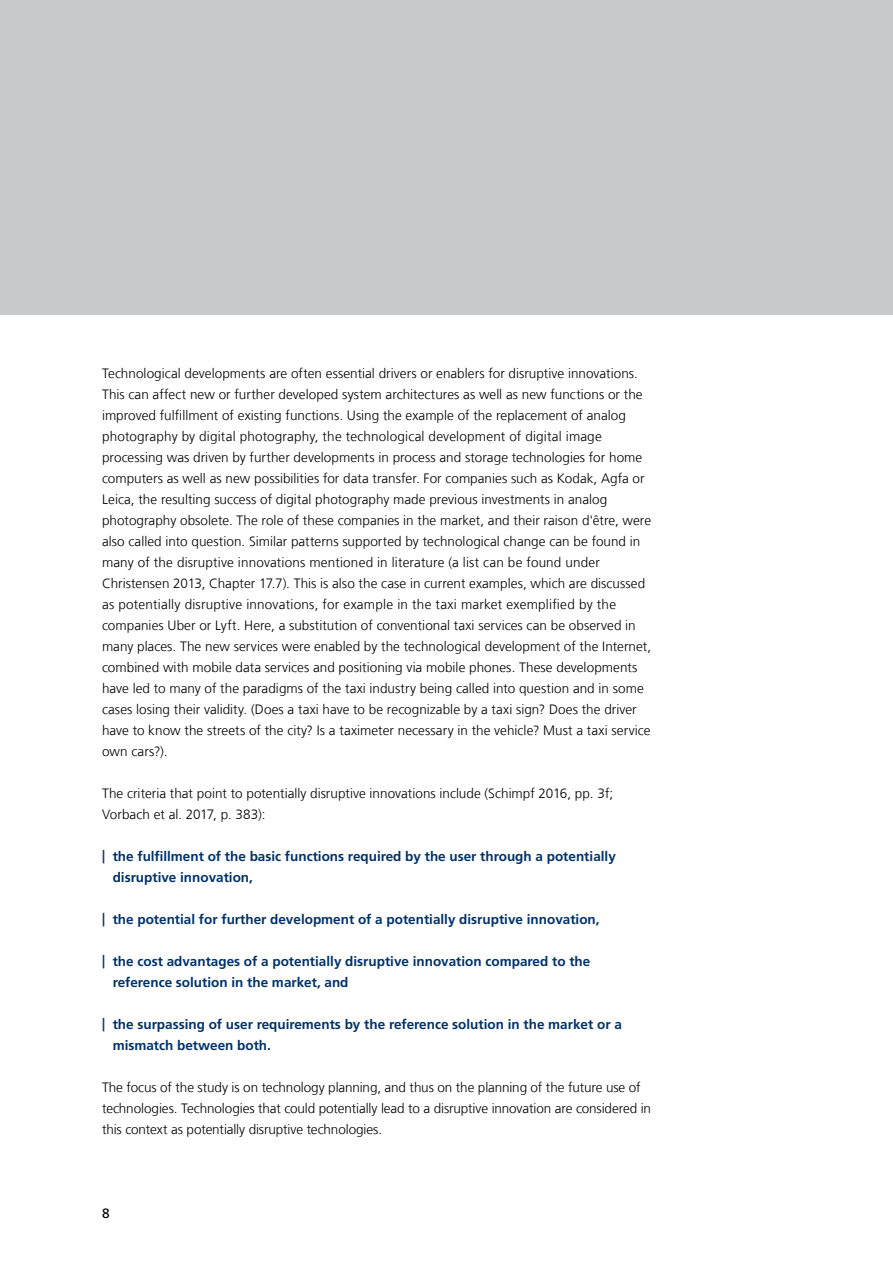
<style>
.page{position:relative;width:893px;height:1263px;background:#fff}
.page>*{position:absolute;margin:0;border:0;box-sizing:border-box;transform-origin:0 0}
.t1{font:300 13.5px/21px "Frutiger LT Com";letter-spacing:.005em;color:#000}
.t2{font:700 13.5px/21px "Frutiger LT Com";color:#003269}
.t3{font:13.5px "Frutiger LT Com";color:#000}
</style>
<div class="page">
<div style="left:0;top:0;width:893px;height:315px;background:#c7cacc"></div>
<p class="t1" style="left:102px;top:363px;width:551px">Technological developments are often essential drivers or enablers for disruptive innovations.<br>This can affect new or further developed system architectures as well as new functions or the improved fulfillment of existing functions. Using the example of the replacement of analog photography by digital photography, the technological development of digital image processing was driven by further developments in process and storage technologies for home computers as well as new possibilities for data transfer. For companies such as Kodak, Agfa or Leica, the resulting success of digital photography made previous investments in analog photography obsolete. The role of these companies in the market, and their raison d'être, were also called into question. Similar patterns supported by technological change can be found in many of the disruptive innovations mentioned in literature (a list can be found under Christensen 2013, Chapter 17.7). This is also the case in current examples, which are discussed as potentially disruptive innovations, for example in the taxi market exemplified by the companies Uber or Lyft. Here, a substitution of conventional taxi services can be observed in many places. The new services were enabled by the technological development of the Internet, combined with mobile data services and positioning via mobile phones. These developments have led to many of the paradigms of the taxi industry being called into question and in some cases losing their validity. (Does a taxi have to be recognizable by a taxi sign? Does the driver have to know the streets of the city? Is a taximeter necessary in the vehicle? Must a taxi service own cars?).</p>
<p class="t1" style="left:102px;top:783px;width:513px">The criteria that point to potentially disruptive innovations include (Schimpf 2016, pp. 3f;<br>Vorbach et al. 2017, p. 383):</p>
<p class="t2" style="left:113px;top:846px;width:505px;text-indent:-11px">| the fulfillment of the basic functions required by the user through a potentially disruptive innovation,</p>
<p class="t2" style="left:102px;top:909px;width:499px">| the potential for further development of a potentially disruptive innovation,</p>
<p class="t2" style="left:113px;top:951px;width:479px;text-indent:-11px">| the cost advantages of a potentially disruptive innovation compared to the reference solution in the market, and</p>
<p class="t2" style="left:113px;top:1014px;width:511px;text-indent:-11px">| the surpassing of user requirements by the reference solution in the market or a mismatch between both.</p>
<p class="t1" style="left:102px;top:1077px;width:550px">The focus of the study is on technology planning, and thus on the planning of the future use of technologies. Technologies that could potentially lead to a disruptive innovation are considered in this context as potentially disruptive technologies.</p>
<p class="t3" style="left:102px;top:1205px;width:9px">8</p>
</div>
